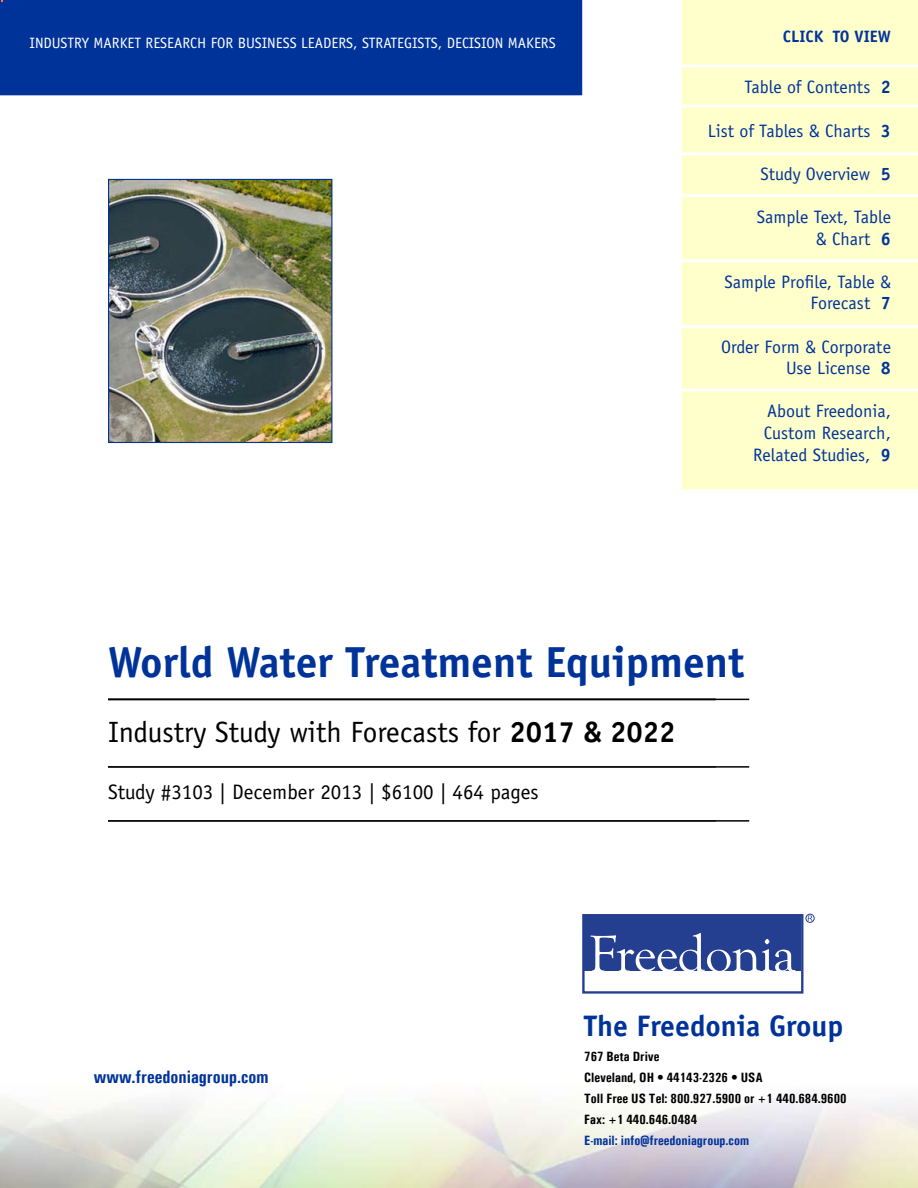
<style>
.page{position:relative;width:918px;height:1188px;background:#fff}
.page>*{position:absolute;margin:0;border:0;box-sizing:border-box;transform-origin:0 0}
.t1{font:700 43.5px "Officina Sans";color:#039}
.t2{font:700 29.7px "Officina Sans";color:#039}
.t3{font:29.4px "Officina Sans";color:#000}
.t4{font:21px "Officina Sans";color:#000}
.t5{font:18px/21.6px "Officina Sans";color:#039;text-align:right}
.t6{font:700 condensed 18px "Univers";color:#039}
.t7{font:700 16.5px "Officina Sans";color:#039}
.t8{font:15px "Officina Sans";color:#fff}
.t9{font:700 condensed 13.5px/21px "Univers";color:#000}
.t10{font:700 condensed 13.5px "Univers";color:#039}
.s1{font-weight:700}
</style>
<div class="page">
<div style="left:582px;top:914px;width:221px;height:80px;border:2px solid #243e90"></div>
<div style="left:583px;top:915px;width:218px;height:56px;background:#243e90"></div>
<svg style="left:590px;top:933px;width:206px;height:38px"></svg>
<div style="left:806px;top:914px;width:8px;height:9px;border:1px solid #243e90;border-radius:50%"></div>
<svg style="left:808px;top:916px;width:5px;height:5px"></svg>
<div style="left:1px;top:1px;width:580px;height:94px;background:#039"></div>
<div style="left:0;top:0;width:582px;height:95px;border:2px solid #039"></div>
<div style="left:682px;top:0;width:236px;height:489px;background:#ffc"></div>
<hr style="left:675px;top:105px;width:243px;height:3px;background:#fff">
<hr style="left:675px;top:152px;width:243px;height:3px;background:#fff">
<hr style="left:678px;top:259px;width:240px;height:3px;background:#fff">
<svg style="left:682px;top:388px;width:236px;height:4px"></svg>
<hr style="left:675px;top:194px;width:243px;height:3px;background:#fff">
<hr style="left:675px;top:325px;width:243px;height:3px;background:#fff">
<hr style="left:672px;top:65px;width:246px;height:3px;background:#fff">
<hr style="left:108px;top:699px;width:641px;height:1px;background:#000">
<hr style="left:108px;top:766px;width:641px;height:2px;background:#000">
<hr style="left:108px;top:820px;width:641px;height:2px;background:#000">
<img style="left:110px;top:181px;width:220px;height:260px">
<div style="left:108px;top:179px;width:224px;height:264px;border:1px solid #039"></div>
<p class="t8" style="left:29px;top:34px;width:528px">INDUSTRY MARKET RESEARCH FOR BUSINESS LEADERS, STRATEGISTS, DECISION MAKERS</p>
<p class="t7" style="left:783px;top:26px;width:110px">CLICK TO VIEW</p>
<p class="t5" style="left:745px;top:77px;width:148px">Table of Contents <span class="s1">2</span></p>
<p class="t5" style="left:708px;top:120px;width:185px">List of Tables &amp; Charts <span class="s1">3</span></p>
<p class="t5" style="left:761px;top:163px;width:132px">Study Overview <span class="s1">5</span></p>
<p class="t5" style="left:757px;top:206px;width:136px">Sample Text, Table &amp; Chart <span class="s1">6</span></p>
<p class="t5" style="left:724px;top:271px;width:168px">Sample Profile, Table &amp;<br>Forecast <span class="s1">7</span></p>
<p class="t5" style="left:721px;top:336px;width:171px">Order Form &amp; Corporate<br>Use License <span class="s1">8</span></p>
<p class="t5" style="left:753px;top:401px;width:139px">About Freedonia,<br>Custom Research,<br>Related Studies, <span class="s1">9</span></p>
<h1 class="t1" style="left:108px;top:635px;width:638px">World Water Treatment Equipment</h1>
<h3 class="t3" style="left:108px;top:715px;width:569px">Industry Study with Forecasts for <span class="s1">2017 &amp; 2022</span></h3>
<p class="t4" style="left:108px;top:779px;width:432px">Study #3103 | December 2013 | $6100 | 464 pages</p>
<p class="t6" style="left:94px;top:1066px;width:176px">www.freedoniagroup.com</p>
<h2 class="t2" style="left:584px;top:1008px;width:261px">The Freedonia Group</h2>
<p class="t9" style="left:584px;top:1045px;width:264px">767 Beta Drive<br>Cleveland, OH • 44143-2326 • USA<br>Toll Free US Tel: 800.927.5900 or +1 440.684.9600<br>Fax: +1 440.646.0484</p>
<p class="t10" style="left:584px;top:1132px;width:166px">E-mail: info@freedoniagroup.com</p>
</div>
